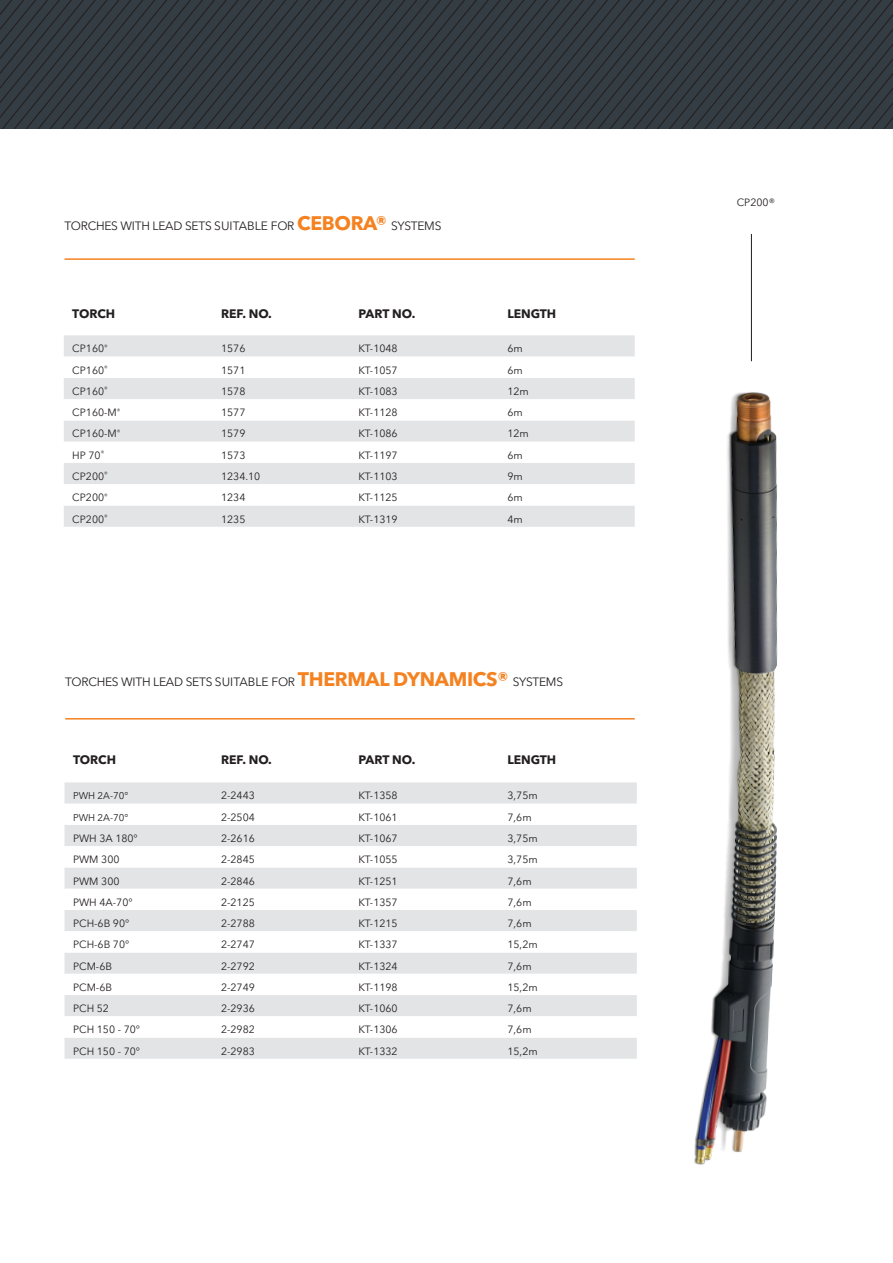
<style>
.page{position:relative;width:893px;height:1263px;background:#fff}
.page>*{position:absolute;margin:0;border:0;box-sizing:border-box;transform-origin:0 0}
.t1{font:700 19.5px "Avenir Next LT Pro";color:#f58220}
.t2{font:700 12.15px "Avenir Next LT Pro";color:#231f20}
.t3{font:12px "Avenir Next LT Pro";letter-spacing:-.02em;color:#231f20}
.t4{font:10.5px "Avenir Next LT Pro";color:#231f20}
.t5{font:9.75px "Avenir Next LT Pro";color:#231f20}
.s1{font-weight:700;font-size:19.5px;color:#f58220}
</style>
<div class="page">
<svg style="left:0;top:0;width:893px;height:129px;background:#32393f"></svg>
<div style="left:64px;top:335px;width:571px;height:192px;background:#e3e4e6"></div>
<svg style="left:64px;top:357px;width:571px;height:148px"></svg>
<hr style="left:65px;top:258px;width:570px;height:2px;background:#f58220">
<svg style="left:65px;top:782px;width:572px;height:22px;background:#e4e5e7"></svg>
<svg style="left:65px;top:825px;width:572px;height:234px;fill:#e3e4e6"></svg>
<hr style="left:65px;top:718px;width:570px;height:1px;background:#f58220">
<hr style="left:751px;top:234px;width:1px;height:127px;background:#231f20">
<img style="left:694px;top:392px;width:84px;height:773px">
<p class="t3" style="left:65px;top:219px;width:286px">TORCHES WITH LEAD SETS SUITABLE FOR <span class="s1">CEBORA</span></p>
<p class="t3" style="left:375px;top:219px;width:67px"><span class="s1">®</span> SYSTEMS</p>
<p class="t2" style="left:72px;top:306px;width:10px">TORCH</p>
<p class="t2" style="left:221px;top:306px;width:52px">REF. NO.</p>
<p class="t2" style="left:358px;top:306px;width:9px">PART</p>
<p class="t2" style="left:392px;top:306px;width:25px">NO .</p>
<p class="t2" style="left:507px;top:306px;width:9px">LEN</p>
<p class="t2" style="left:531px;top:306px;width:18px">GTH</p>
<p class="t4" style="left:72px;top:342px;width:37px">CP160<sup>®</sup></p>
<p class="t4" style="left:221px;top:342px;width:26px">1576</p>
<p class="t4" style="left:358px;top:342px;width:41px">KT-1048</p>
<p class="t4" style="left:507px;top:342px;width:17px">6m</p>
<p class="t4" style="left:72px;top:364px;width:37px">CP160<sup>®</sup></p>
<p class="t4" style="left:221px;top:364px;width:26px">1571</p>
<p class="t4" style="left:358px;top:364px;width:41px">KT-1057</p>
<p class="t4" style="left:507px;top:364px;width:17px">6m</p>
<p class="t4" style="left:72px;top:385px;width:37px">CP160<sup>®</sup></p>
<p class="t4" style="left:221px;top:385px;width:26px">1578</p>
<p class="t4" style="left:358px;top:385px;width:41px">KT-1083</p>
<p class="t4" style="left:507px;top:385px;width:23px">12m</p>
<p class="t4" style="left:72px;top:406px;width:50px">CP160-M<sup>®</sup></p>
<p class="t4" style="left:221px;top:406px;width:26px">1577</p>
<p class="t4" style="left:358px;top:406px;width:41px">KT-1128</p>
<p class="t4" style="left:507px;top:406px;width:17px">6m</p>
<p class="t4" style="left:72px;top:427px;width:50px">CP160-M<sup>®</sup></p>
<p class="t4" style="left:221px;top:427px;width:26px">1579</p>
<p class="t4" style="left:358px;top:427px;width:41px">KT-1086</p>
<p class="t4" style="left:507px;top:427px;width:23px">12m</p>
<p class="t4" style="left:72px;top:449px;width:34px">HP 70<sup>®</sup></p>
<p class="t4" style="left:221px;top:449px;width:26px">1573</p>
<p class="t4" style="left:358px;top:449px;width:41px">KT-1197</p>
<p class="t4" style="left:507px;top:449px;width:17px">6m</p>
<p class="t4" style="left:72px;top:470px;width:37px">CP200<sup>®</sup></p>
<p class="t4" style="left:221px;top:470px;width:41px">1234.10</p>
<p class="t4" style="left:358px;top:470px;width:41px">KT-1103</p>
<p class="t4" style="left:507px;top:470px;width:17px">9m</p>
<p class="t4" style="left:72px;top:491px;width:37px">CP200<sup>®</sup></p>
<p class="t4" style="left:221px;top:491px;width:26px">1234</p>
<p class="t4" style="left:358px;top:491px;width:41px">KT-1125</p>
<p class="t4" style="left:507px;top:491px;width:17px">6m</p>
<p class="t4" style="left:72px;top:513px;width:37px">CP200<sup>®</sup></p>
<p class="t4" style="left:221px;top:513px;width:26px">1235</p>
<p class="t4" style="left:358px;top:513px;width:41px">KT-1319</p>
<p class="t4" style="left:507px;top:513px;width:17px">4m</p>
<p class="t3" style="left:65px;top:674px;width:247px">TORCHES WITH LEAD SETS SUITABLE FOR <span class="s1">THERMAL</span></p>
<h1 class="t1" style="left:393px;top:667px;width:43px">DYNAM</h1>
<p class="t3" style="left:467px;top:674px;width:98px"><span class="s1">ICS®</span> SYSTEMS</p>
<p class="t2" style="left:73px;top:753px;width:10px">TORCH</p>
<p class="t2" style="left:221px;top:753px;width:52px">REF. NO.</p>
<p class="t2" style="left:358px;top:753px;width:9px">PART</p>
<p class="t2" style="left:392px;top:753px;width:25px">NO .</p>
<p class="t2" style="left:507px;top:753px;width:9px">LEN</p>
<p class="t2" style="left:531px;top:753px;width:18px">GTH</p>
<p class="t5" style="left:73px;top:790px;width:57px">PWH 2A-70°</p>
<p class="t4" style="left:221px;top:789px;width:35px">2-2443</p>
<p class="t4" style="left:358px;top:789px;width:41px">KT-1358</p>
<p class="t4" style="left:507px;top:789px;width:32px">3,75m</p>
<p class="t5" style="left:73px;top:811px;width:57px">PWH 2A-70°</p>
<p class="t4" style="left:221px;top:811px;width:35px">2-2504</p>
<p class="t4" style="left:358px;top:811px;width:41px">KT-1061</p>
<p class="t4" style="left:507px;top:811px;width:26px">7,6m</p>
<p class="t4" style="left:73px;top:832px;width:66px">PWH 3A 180°</p>
<p class="t4" style="left:221px;top:832px;width:35px">2-2616</p>
<p class="t4" style="left:358px;top:832px;width:41px">KT-1067</p>
<p class="t4" style="left:507px;top:832px;width:32px">3,75m</p>
<p class="t4" style="left:73px;top:853px;width:48px">PWM 300</p>
<p class="t4" style="left:221px;top:853px;width:35px">2-2845</p>
<p class="t4" style="left:358px;top:853px;width:41px">KT-1055</p>
<p class="t4" style="left:507px;top:853px;width:32px">3,75m</p>
<p class="t4" style="left:73px;top:874px;width:48px">PWM 300</p>
<p class="t4" style="left:221px;top:874px;width:35px">2-2846</p>
<p class="t4" style="left:358px;top:874px;width:41px">KT-1251</p>
<p class="t4" style="left:507px;top:874px;width:26px">7,6m</p>
<p class="t4" style="left:73px;top:896px;width:61px">PWH 4A-70°</p>
<p class="t4" style="left:221px;top:896px;width:35px">2-2125</p>
<p class="t4" style="left:358px;top:896px;width:41px">KT-1357</p>
<p class="t4" style="left:507px;top:896px;width:26px">7,6m</p>
<p class="t4" style="left:73px;top:917px;width:58px">PCH-6B 90°</p>
<p class="t4" style="left:221px;top:917px;width:35px">2-2788</p>
<p class="t4" style="left:358px;top:917px;width:41px">KT-1215</p>
<p class="t4" style="left:507px;top:917px;width:26px">7,6m</p>
<p class="t4" style="left:73px;top:938px;width:58px">PCH-6B 70°</p>
<p class="t4" style="left:221px;top:938px;width:35px">2-2747</p>
<p class="t4" style="left:358px;top:938px;width:41px">KT-1337</p>
<p class="t4" style="left:507px;top:938px;width:32px">15,2m</p>
<p class="t4" style="left:73px;top:960px;width:41px">PCM-6B</p>
<p class="t4" style="left:221px;top:960px;width:35px">2-2792</p>
<p class="t4" style="left:358px;top:960px;width:41px">KT-1324</p>
<p class="t4" style="left:507px;top:960px;width:26px">7,6m</p>
<p class="t4" style="left:73px;top:981px;width:41px">PCM-6B</p>
<p class="t4" style="left:221px;top:981px;width:35px">2-2749</p>
<p class="t4" style="left:358px;top:981px;width:41px">KT-1198</p>
<p class="t4" style="left:507px;top:981px;width:32px">15,2m</p>
<p class="t4" style="left:73px;top:1002px;width:37px">PCH 52</p>
<p class="t4" style="left:221px;top:1002px;width:35px">2-2936</p>
<p class="t4" style="left:358px;top:1002px;width:41px">KT-1060</p>
<p class="t4" style="left:507px;top:1002px;width:26px">7,6m</p>
<p class="t4" style="left:73px;top:1023px;width:69px">PCH 150 - 70°</p>
<p class="t4" style="left:221px;top:1023px;width:35px">2-2982</p>
<p class="t4" style="left:358px;top:1023px;width:41px">KT-1306</p>
<p class="t4" style="left:507px;top:1023px;width:26px">7,6m</p>
<p class="t4" style="left:73px;top:1045px;width:69px">PCH 150 - 70°</p>
<p class="t4" style="left:221px;top:1045px;width:35px">2-2983</p>
<p class="t4" style="left:358px;top:1045px;width:41px">KT-1332</p>
<p class="t4" style="left:507px;top:1045px;width:32px">15,2m</p>
<p class="t4" style="left:737px;top:196px;width:40px">CP200®</p>
</div>
